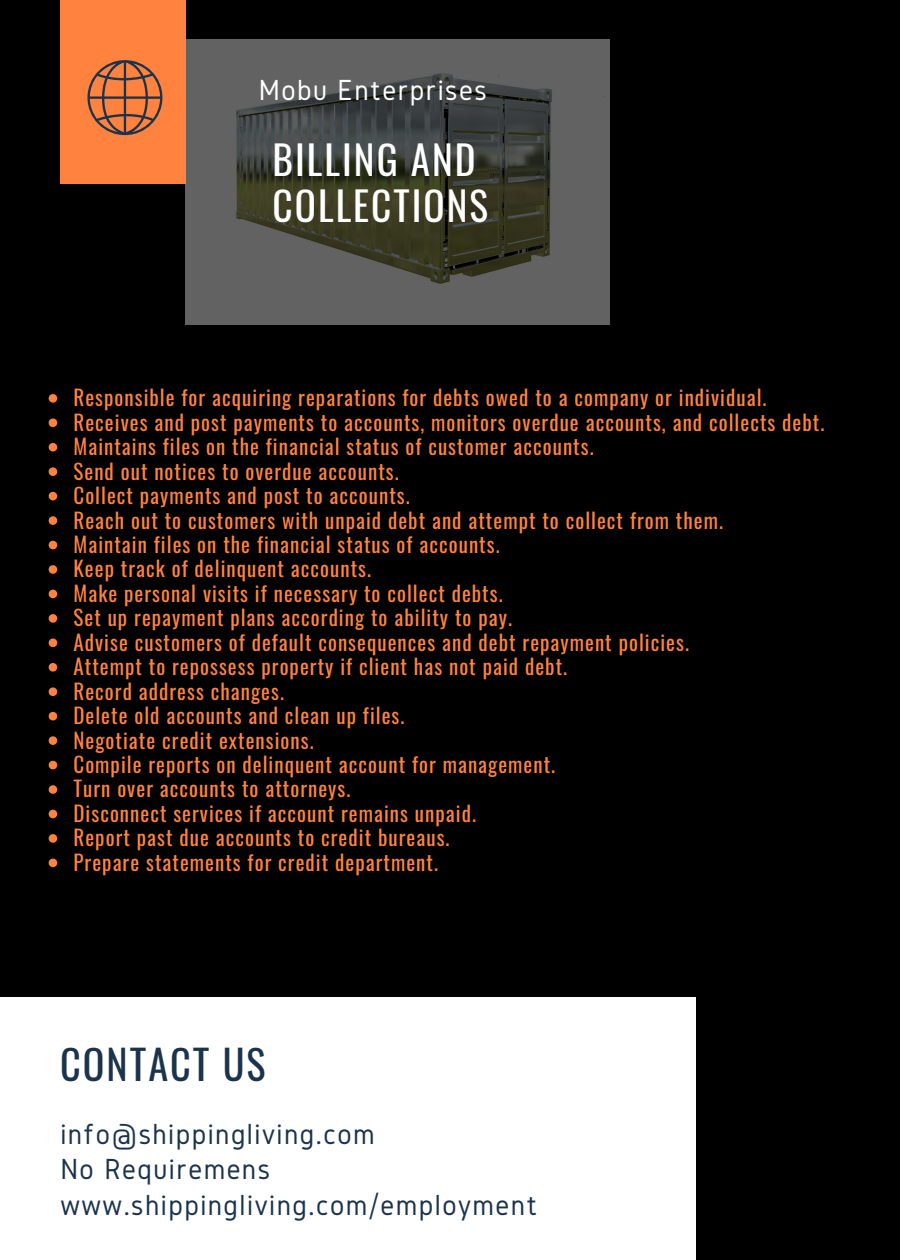
<style>
.page{position:relative;width:900px;height:1260px;background:#000}
.page>*{position:absolute;margin:0;border:0;box-sizing:border-box;transform-origin:0 0}
.t1{font:40.25px "Oswald";letter-spacing:.05em;color:#1b344b}
.t2{font:39.5px/46px "Oswald";letter-spacing:.05em;color:#fff}
.t3{font:30.25px/35.5px "Gidole";letter-spacing:.05em;color:#1b344b}
.t4{font:30.25px "Gidole";letter-spacing:.05em;color:#fff}
.t5{font:21px/24.5px "Oswald";letter-spacing:.05em;color:#ff833e}
</style>
<div class="page">
<img style="left:186px;top:40px;width:423px;height:285px">
<svg style="left:49px;top:394px;width:8px;height:9px"></svg>
<svg style="left:49px;top:419px;width:8px;height:8px"></svg>
<svg style="left:49px;top:443px;width:8px;height:9px"></svg>
<svg style="left:49px;top:467px;width:8px;height:9px"></svg>
<svg style="left:49px;top:492px;width:8px;height:8px"></svg>
<svg style="left:49px;top:516px;width:8px;height:9px"></svg>
<svg style="left:49px;top:541px;width:8px;height:8px"></svg>
<svg style="left:49px;top:565px;width:8px;height:9px"></svg>
<svg style="left:49px;top:590px;width:8px;height:8px"></svg>
<svg style="left:49px;top:614px;width:8px;height:9px"></svg>
<svg style="left:49px;top:639px;width:8px;height:8px"></svg>
<svg style="left:49px;top:663px;width:8px;height:9px"></svg>
<svg style="left:49px;top:687px;width:8px;height:9px"></svg>
<svg style="left:49px;top:712px;width:8px;height:8px"></svg>
<svg style="left:49px;top:736px;width:8px;height:9px"></svg>
<svg style="left:49px;top:761px;width:8px;height:8px"></svg>
<svg style="left:49px;top:785px;width:8px;height:9px"></svg>
<svg style="left:49px;top:810px;width:8px;height:8px"></svg>
<svg style="left:49px;top:834px;width:8px;height:9px"></svg>
<svg style="left:49px;top:859px;width:8px;height:8px"></svg>
<div style="left:0;top:997px;width:696px;height:263px;background:#fff"></div>
<div style="left:60px;top:0;width:126px;height:183px;background:#ff833e"></div>
<svg style="left:87px;top:60px;width:75px;height:75px"></svg>
<h3 class="t4" style="left:259px;top:73px;width:229px">Mobu Enterprises</h3>
<h2 class="t2" style="left:273px;top:135px;width:217px">BILLING AND<br>COLLECTIONS</h2>
<p class="t5" style="left:73px;top:385px;width:752px">Responsible for acquiring reparations for debts owed to a company or individual.<br>Receives and post payments to accounts, monitors overdue accounts, and collects debt.<br>Maintains files on the financial status of customer accounts.<br>Send out notices to overdue accounts.<br>Collect payments and post to accounts.<br>Reach out to customers with unpaid debt and attempt to collect from them.<br>Maintain files on the financial status of accounts.<br>Keep track of delinquent accounts.<br>Make personal visits if necessary to collect debts.<br>Set up repayment plans according to ability to pay.<br>Advise customers of default consequences and debt repayment policies.<br>Attempt to repossess property if client has not paid debt.<br>Record address changes.<br>Delete old accounts and clean up files.<br>Negotiate credit extensions.<br>Compile reports on delinquent account for management.<br>Turn over accounts to attorneys.<br>Disconnect services if account remains unpaid.<br>Report past due accounts to credit bureaus.<br>Prepare statements for credit department.</p>
<h1 class="t1" style="left:60px;top:1033px;width:207px">CONTACT US</h1>
<h3 class="t3" style="left:60px;top:1116px;width:478px">info@shippingliving.com<br>No Requiremens www.shippingliving.com/employment</h3>
</div>
